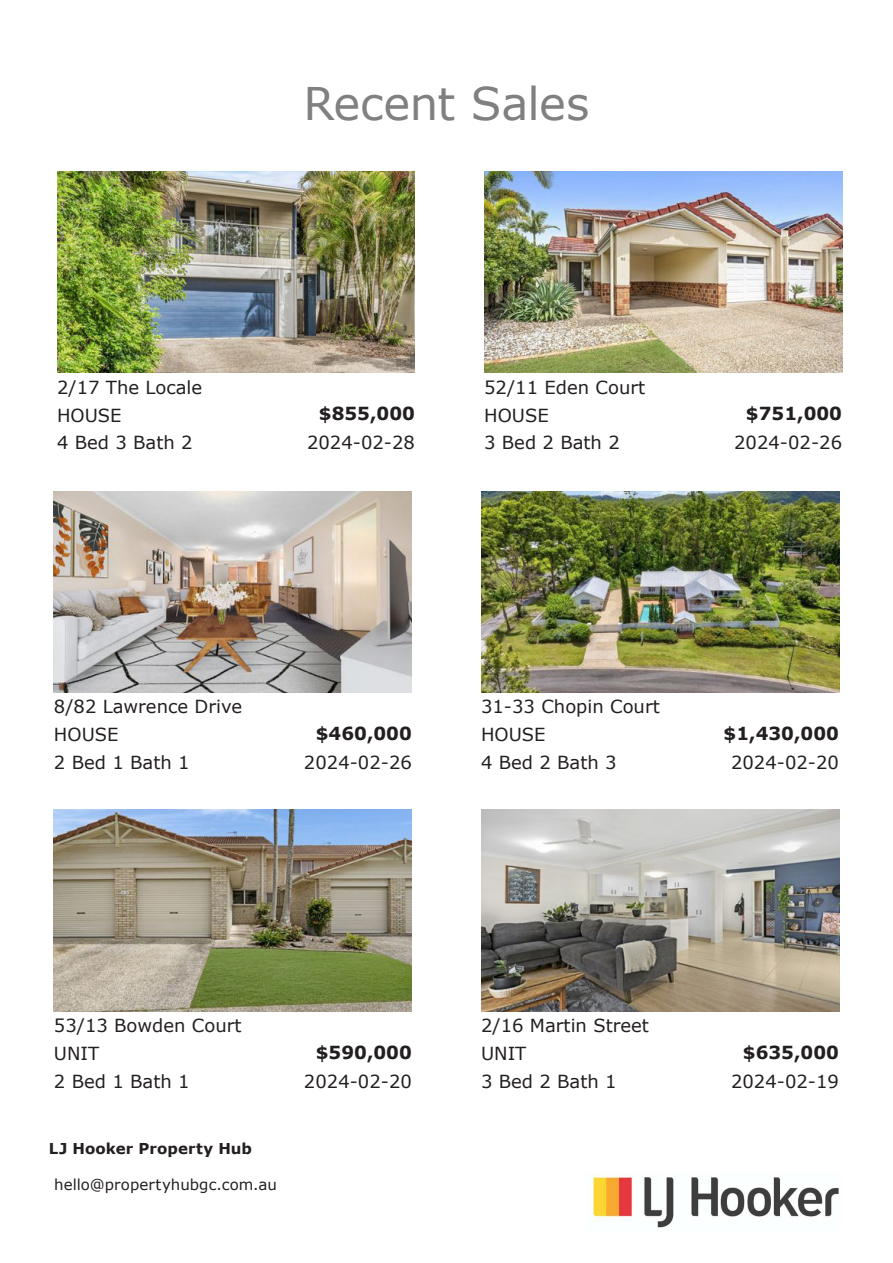
<style>
.page{position:relative;width:893px;height:1263px;background:#fff}
.page>*{position:absolute;margin:0;border:0;box-sizing:border-box;transform-origin:0 0}
.t1{font:45px "Verdana";letter-spacing:-.01em;color:#808080}
.t2{font:18px "Verdana";color:#231f20}
.t3{font:700 18px "Verdana";color:#231f20}
.t4{font:15px "Verdana";letter-spacing:.005em;color:#231f20}
.t5{font:700 15px "Verdana";letter-spacing:.01em;color:#231f20}
</style>
<div class="page">
<img style="left:593px;top:1174px;width:246px;height:54px">
<img style="left:57px;top:171px;width:358px;height:202px">
<img style="left:484px;top:171px;width:358px;height:202px">
<img style="left:54px;top:491px;width:358px;height:201px">
<img style="left:481px;top:491px;width:358px;height:201px">
<img style="left:54px;top:810px;width:358px;height:201px">
<img style="left:481px;top:810px;width:358px;height:201px">
<h1 class="t1" style="left:304px;top:86px;width:287px">Recent Sales</h1>
<p class="t2" style="left:57px;top:380px;width:147px">2/17 The Locale</p>
<p class="t2" style="left:484px;top:380px;width:163px">52/11 Eden Court</p>
<p class="t2" style="left:57px;top:408px;width:66px">HOUSE</p>
<p class="t3" style="left:319px;top:406px;width:98px">$855,000</p>
<p class="t2" style="left:484px;top:408px;width:66px">HOUSE</p>
<p class="t3" style="left:746px;top:406px;width:98px">$751,000</p>
<p class="t2" style="left:57px;top:436px;width:137px">4 Bed 3 Bath 2</p>
<p class="t2" style="left:307px;top:436px;width:109px">2024-02-28</p>
<p class="t2" style="left:484px;top:436px;width:137px">3 Bed 2 Bath 2</p>
<p class="t2" style="left:734px;top:436px;width:109px">2024-02-26</p>
<p class="t2" style="left:54px;top:700px;width:190px">8/82 Lawrence Drive</p>
<p class="t2" style="left:481px;top:700px;width:180px">31-33 Chopin Court</p>
<p class="t2" style="left:54px;top:727px;width:66px">HOUSE</p>
<p class="t3" style="left:316px;top:726px;width:98px">$460,000</p>
<p class="t2" style="left:481px;top:727px;width:66px">HOUSE</p>
<p class="t3" style="left:724px;top:726px;width:117px">$1,430,000</p>
<p class="t2" style="left:54px;top:755px;width:137px">2 Bed 1 Bath 1</p>
<p class="t2" style="left:304px;top:755px;width:109px">2024-02-26</p>
<p class="t2" style="left:481px;top:755px;width:137px">4 Bed 2 Bath 3</p>
<p class="t2" style="left:731px;top:755px;width:109px">2024-02-20</p>
<p class="t2" style="left:54px;top:1018px;width:189px">53/13 Bowden Court</p>
<p class="t2" style="left:481px;top:1018px;width:169px">2/16 Martin Street</p>
<p class="t2" style="left:54px;top:1046px;width:47px">UNIT</p>
<p class="t3" style="left:316px;top:1045px;width:98px">$590,000</p>
<p class="t2" style="left:481px;top:1046px;width:47px">UNIT</p>
<p class="t3" style="left:743px;top:1045px;width:98px">$635,000</p>
<p class="t2" style="left:54px;top:1074px;width:137px">2 Bed 1 Bath 1</p>
<p class="t2" style="left:304px;top:1074px;width:109px">2024-02-20</p>
<p class="t2" style="left:481px;top:1074px;width:137px">3 Bed 2 Bath 1</p>
<p class="t2" style="left:731px;top:1074px;width:109px">2024-02-19</p>
<p class="t5" style="left:49px;top:1143px;width:205px">LJ Hooker Property Hub</p>
<p class="t4" style="left:54px;top:1179px;width:224px">hello@propertyhubgc.com.au</p>
</div>
